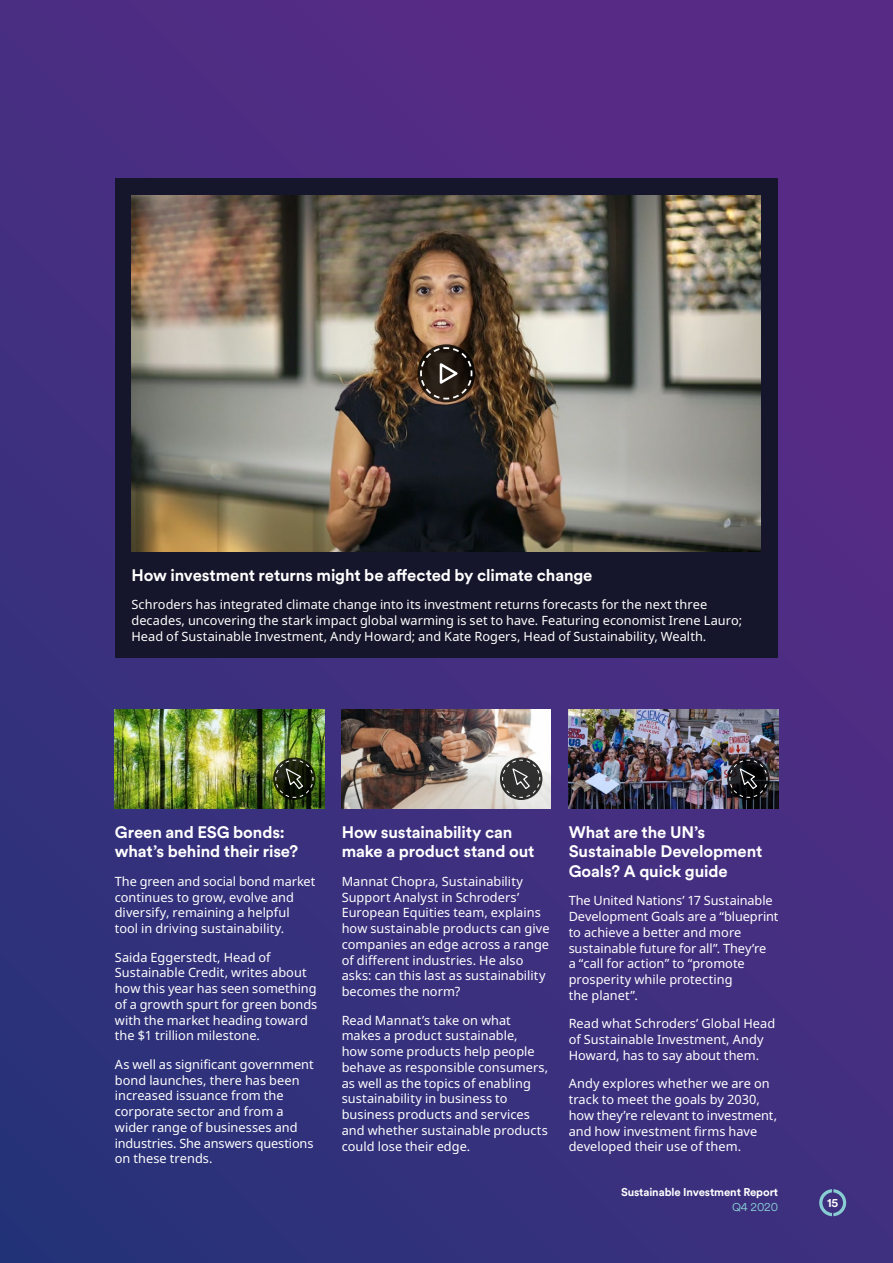
<style>
.page{position:relative;width:893px;height:1263px;background:#fff}
.page>*{position:absolute;margin:0;border:0;box-sizing:border-box;transform-origin:0 0}
.t1{font:700 16.5px/19.5px "Schroders Circular";letter-spacing:-.01em;color:#fff}
.t2{font:12.75px/15.8px "Noto Sans";letter-spacing:.005em;color:#fff}
.t3{font:700 11.25px "Schroders Circular";letter-spacing:-.01em;color:#fff}
.t4{font:11.25px "Schroders Circular";letter-spacing:-.01em;color:#88cdd3}
</style>
<div class="page">
<div style="left:0;top:0;width:893px;height:1263px;background:linear-gradient(to bottom,#552b85,#32327b)"></div>
<img style="left:341px;top:710px;width:210px;height:98px">
<img style="left:568px;top:710px;width:210px;height:98px">
<div style="left:115px;top:179px;width:663px;height:479px;background:#15152b"></div>
<img style="left:132px;top:196px;width:629px;height:355px">
<img style="left:115px;top:710px;width:209px;height:98px">
<svg style="left:727px;top:757px;width:43px;height:43px"></svg>
<svg style="left:729px;top:759px;width:39px;height:39px;background:#28272a"></svg>
<svg style="left:273px;top:757px;width:43px;height:43px"></svg>
<svg style="left:275px;top:759px;width:39px;height:39px;background:#333a24"></svg>
<svg style="left:500px;top:757px;width:42px;height:43px"></svg>
<svg style="left:502px;top:759px;width:39px;height:39px;background:#585857"></svg>
<svg style="left:417px;top:344px;width:58px;height:58px"></svg>
<svg style="left:419px;top:346px;width:54px;height:54px;background:#40352c"></svg>
<svg style="left:819px;top:1189px;width:27px;height:27px"></svg>
<p class="t1" style="left:131px;top:564px;width:463px">How investment returns might be affected by climate change</p>
<p class="t2" style="left:131px;top:597px;width:612px">Schroders has integrated climate change into its investment returns forecasts for the next three decades, uncovering the stark impact global warming is set to have. Featuring economist Irene Lauro;<br>Head of Sustainable Investment, Andy Howard; and Kate Rogers, Head of Sustainability, Wealth.</p>
<p class="t1" style="left:115px;top:822px;width:185px">Green and ESG bonds: what’s behind their rise?</p>
<p class="t2" style="left:115px;top:874px;width:202px">The green and social bond market continues to grow, evolve and diversify, remaining a helpful tool in driving sustainability.</p>
<p class="t2" style="left:115px;top:949px;width:204px">Saida Eggerstedt, Head of<br>Sustainable Credit, writes about how this year has seen something of a growth spurt for green bonds with the market heading toward the $1 trillion milestone.</p>
<p class="t2" style="left:115px;top:1057px;width:200px">As well as significant government bond launches, there has been increased issuance from the corporate sector and from a wider range of businesses and industries. She answers questions on these trends.</p>
<p class="t1" style="left:342px;top:822px;width:194px">How sustainability can make a product stand out</p>
<p class="t2" style="left:342px;top:874px;width:209px">Mannat Chopra, Sustainability<br>Support Analyst in Schroders’<br>European Equities team, explains how sustainable products can give companies an edge across a range of different industries. He also asks: can this last as sustainability becomes the norm?</p>
<p class="t2" style="left:342px;top:1012px;width:208px">Read Mannat’s take on what makes a product sustainable,<br>how some products help people behave as responsible consumers, as well as the topics of enabling sustainability in business to business products and services and whether sustainable products could lose their edge.</p>
<p class="t1" style="left:569px;top:822px;width:195px">What are the UN’s<br>Sustainable Development<br>Goals? A quick guide</p>
<p class="t2" style="left:569px;top:893px;width:211px">The United Nations’ 17 Sustainable<br>Development Goals are a “blueprint to achieve a better and more sustainable future for all”. They’re<br>a “call for action” to “promote prosperity while protecting<br>the planet”.</p>
<p class="t2" style="left:569px;top:1016px;width:208px">Read what Schroders’ Global Head of Sustainable Investment, Andy<br>Howard, has to say about them.</p>
<p class="t2" style="left:569px;top:1076px;width:210px">Andy explores whether we are on track to meet the goals by 2030, how they’re relevant to investment, and how investment firms have developed their use of them.</p>
<p class="t3" style="left:621px;top:1184px;width:159px">Sustainable Investment Report</p>
<p class="t4" style="left:732px;top:1200px;width:48px">Q4 2020</p>
<p class="t3" style="left:827px;top:1195px;width:13px">15</p>
</div>
